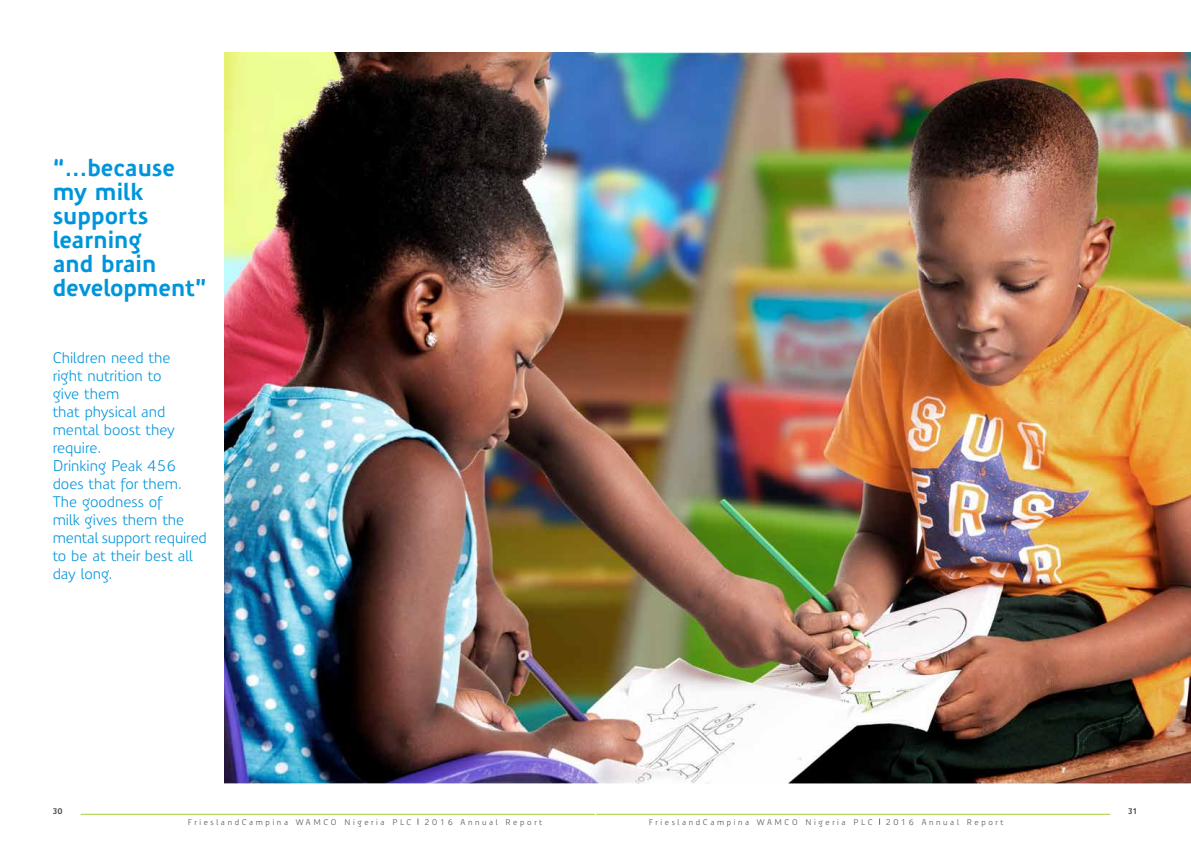
<style>
.page{position:relative;width:1191px;height:842px;background:#fff}
.page>*{position:absolute;margin:0;border:0;box-sizing:border-box;transform-origin:0 0}
.t1{font:700 24px/24px "Precious Sans";color:#0095da}
.t2{font:15px/18px "Precious Sans";color:#0095da}
.t3{font:8px "Precious Sans";color:#4d4d4d}
.t4{font:700 8px "Precious Sans";color:#4d4d4d}
</style>
<div class="page">
<hr style="left:81px;top:814px;width:514px;height:1px;background:#a6ce39">
<hr style="left:596px;top:814px;width:514px;height:1px;background:#a6ce39">
<img style="left:225px;top:53px;width:966px;height:730px">
<h1 class="t1" style="left:53px;top:156px;width:156px">“...because my milk supports learning<br>and brain development”</h1>
<p class="t2" style="left:53px;top:348px;width:156px">Children need the<br>right nutrition to<br>give them<br>that physical and mental boost they require.<br>Drinking Peak 456 does that for them.<br>The goodness of<br>milk gives them the mental support required to be at their best all day long.</p>
<p class="t4" style="left:52px;top:806px;width:12px">30</p>
<p class="t4" style="left:1127px;top:806px;width:12px">31</p>
<p class="t3" style="left:188px;top:816px;width:225px">F r i e s l a n d C a m p i n a W A M C O N i g e r i a P L C</p>
<p class="t3" style="left:424px;top:816px;width:119px">2 0 1 6 A n n u a l R e p o r t</p>
<p class="t3" style="left:649px;top:816px;width:225px">F r i e s l a n d C a m p i n a W A M C O N i g e r i a P L C</p>
<p class="t3" style="left:885px;top:816px;width:119px">2 0 1 6 A n n u a l R e p o r t</p>
</div>
